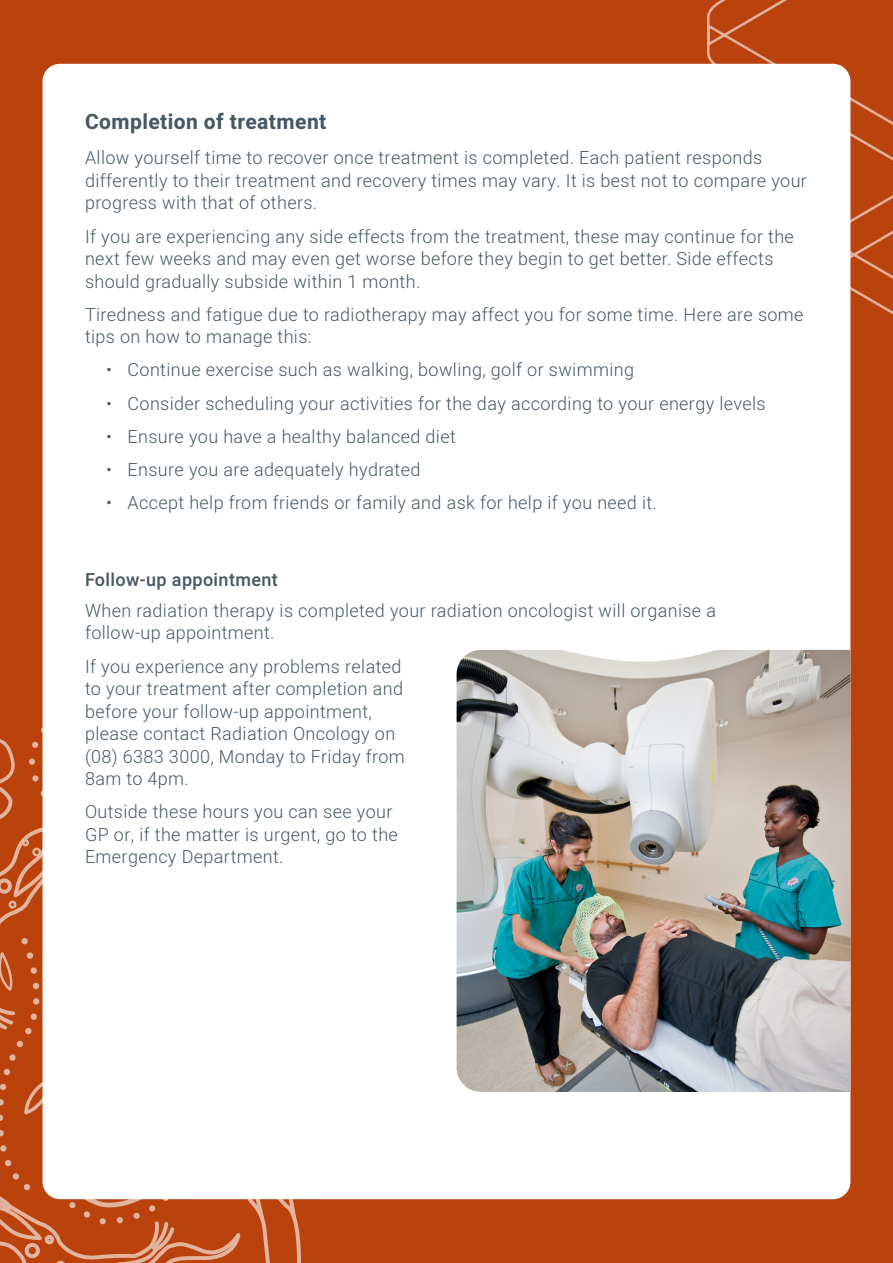
<style>
.page{position:relative;width:893px;height:1263px;background:#ba420d}
.page>*{position:absolute;margin:0;border:0;box-sizing:border-box;transform-origin:0 0}
.t1{font:700 21px "Heebo";letter-spacing:.02em;color:#485865}
.t2{font:300 18px/22.5px "Heebo";letter-spacing:.02em;color:#485865}
.t3{font:500 18px "Heebo";letter-spacing:.02em;color:#485865}
</style>
<div class="page">
<svg style="left:0;top:664px;width:442px;height:599px"></svg>
<div style="left:43px;top:64px;width:807px;height:1135px;background:#fff;border-radius:18px"></div>
<svg style="left:706px;top:0;width:187px;height:344px"></svg>
<img style="left:457px;top:650px;width:393px;height:442px">
<p class="t1" style="left:85px;top:107px;width:243px">Completion of treatment</p>
<p class="t2" style="left:85px;top:147px;width:723px">Allow yourself time to recover once treatment is completed. Each patient responds differently to their treatment and recovery times may vary. It is best not to compare your progress with that of others.</p>
<p class="t2" style="left:85px;top:225px;width:710px">If you are experiencing any side effects from the treatment, these may continue for the next few weeks and may even get worse before they begin to get better. Side effects should gradually subside within 1 month.</p>
<p class="t2" style="left:85px;top:303px;width:720px">Tiredness and fatigue due to radiotherapy may affect you for some time. Here are some tips on how to manage this:</p>
<p class="t2" style="left:106px;top:358px;width:529px">• Continue exercise such as walking, bowling, golf or swimming</p>
<p class="t2" style="left:106px;top:392px;width:661px">• Consider scheduling your activities for the day according to your energy levels</p>
<p class="t2" style="left:106px;top:425px;width:351px">• Ensure you have a healthy balanced diet</p>
<p class="t2" style="left:106px;top:458px;width:316px">• Ensure you are adequately hydrated</p>
<p class="t2" style="left:106px;top:491px;width:552px">• Accept help from friends or family and ask for help if you need it.</p>
<p class="t3" style="left:85px;top:567px;width:194px">Follow-up appointment</p>
<p class="t2" style="left:85px;top:599px;width:632px">When radiation therapy is completed your radiation oncologist will organise a follow-up appointment.</p>
<p class="t2" style="left:85px;top:655px;width:321px">If you experience any problems related to your treatment after completion and before your follow-up appointment, please contact Radiation Oncology on (08) 6383 3000, Monday to Friday from 8am to 4pm.</p>
<p class="t2" style="left:85px;top:800px;width:314px">Outside these hours you can see your<br>GP or, if the matter is urgent, go to the<br>Emergency Department.</p>
</div>
